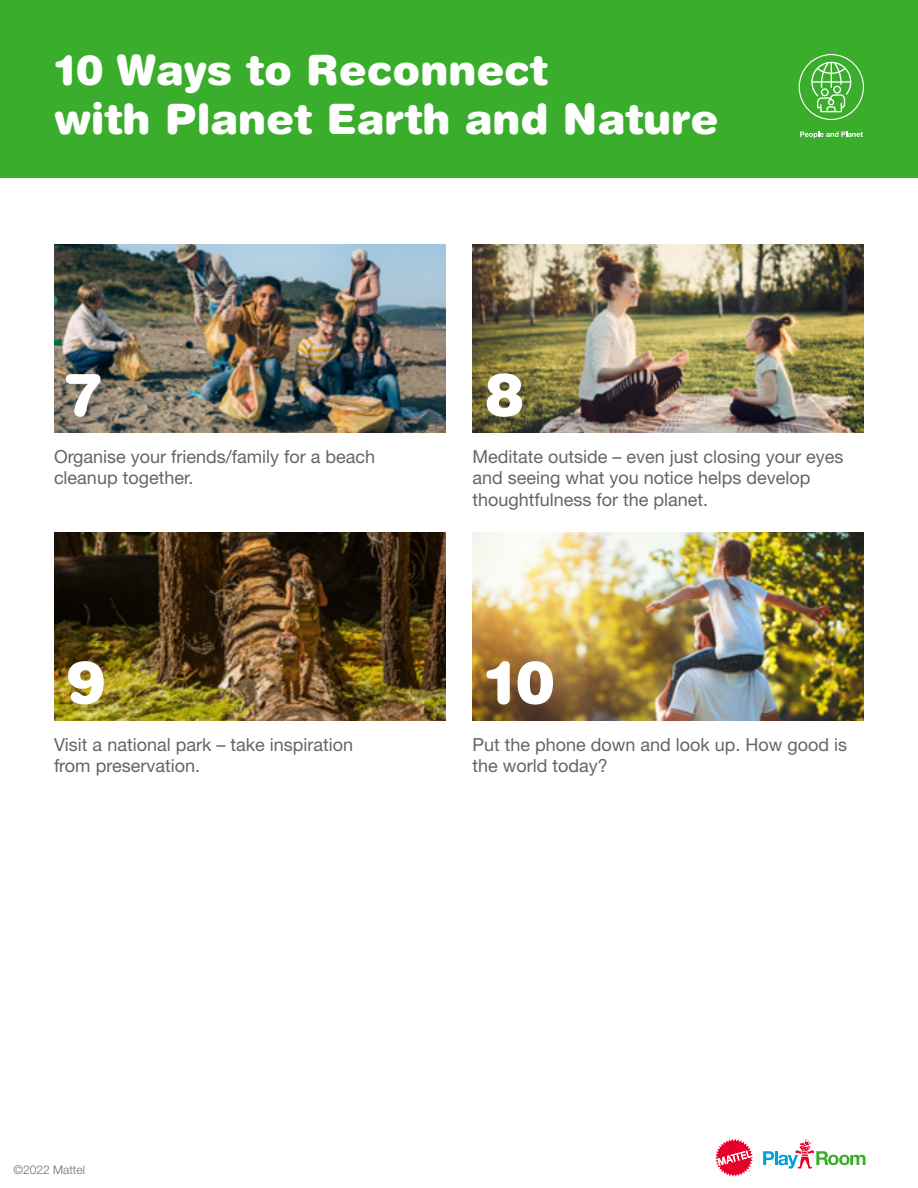
<style>
.page{position:relative;width:918px;height:1188px;background:#fff}
.page>*{position:absolute;margin:0;border:0;box-sizing:border-box;transform-origin:0 0}
.t1{font:900 60px "Helvetica Rounded LT Std";color:#fff}
.t2{font:900 42px/49.5px "Helvetica Rounded LT Std";color:#fff}
.t3{font:18px/21.6px "Helvetica Neue LT Std";color:#63656b}
.t4{font:300 12px "Helvetica Neue LT Std";color:#6d6e71}
</style>
<div class="page">
<div style="left:0;top:0;width:918px;height:177px;background:#3aad2c"></div>
<img style="left:54px;top:244px;width:392px;height:188px">
<img style="left:54px;top:532px;width:392px;height:188px">
<img style="left:472px;top:244px;width:392px;height:188px">
<img style="left:472px;top:532px;width:392px;height:188px">
<svg style="left:763px;top:1139px;width:102px;height:30px"></svg>
<svg style="left:715px;top:1139px;width:38px;height:38px"></svg>
<svg style="left:800px;top:132px;width:63px;height:6px"></svg>
<svg style="left:799px;top:54px;width:65px;height:66px"></svg>
<h2 class="t2" style="left:54px;top:44px;width:666px">10 Ways to Reconnect<br>with Planet Earth and Nature</h2>
<h1 class="t1" style="left:66px;top:356px;width:37px">7</h1>
<h1 class="t1" style="left:484px;top:356px;width:42px">8</h1>
<p class="t3" style="left:54px;top:445px;width:323px">Organise your friends/family for a beach cleanup together.</p>
<p class="t3" style="left:472px;top:445px;width:373px">Meditate outside – even just closing your eyes and seeing what you notice helps develop thoughtfulness for the planet.</p>
<h1 class="t1" style="left:66px;top:644px;width:42px">9</h1>
<h1 class="t1" style="left:484px;top:644px;width:72px">10</h1>
<p class="t3" style="left:54px;top:733px;width:301px">Visit a national park – take inspiration from preservation.</p>
<p class="t3" style="left:472px;top:733px;width:376px">Put the phone down and look up. How good is the world today?</p>
<p class="t4" style="left:14px;top:1163px;width:73px">©2022 Mattel</p>
</div>
